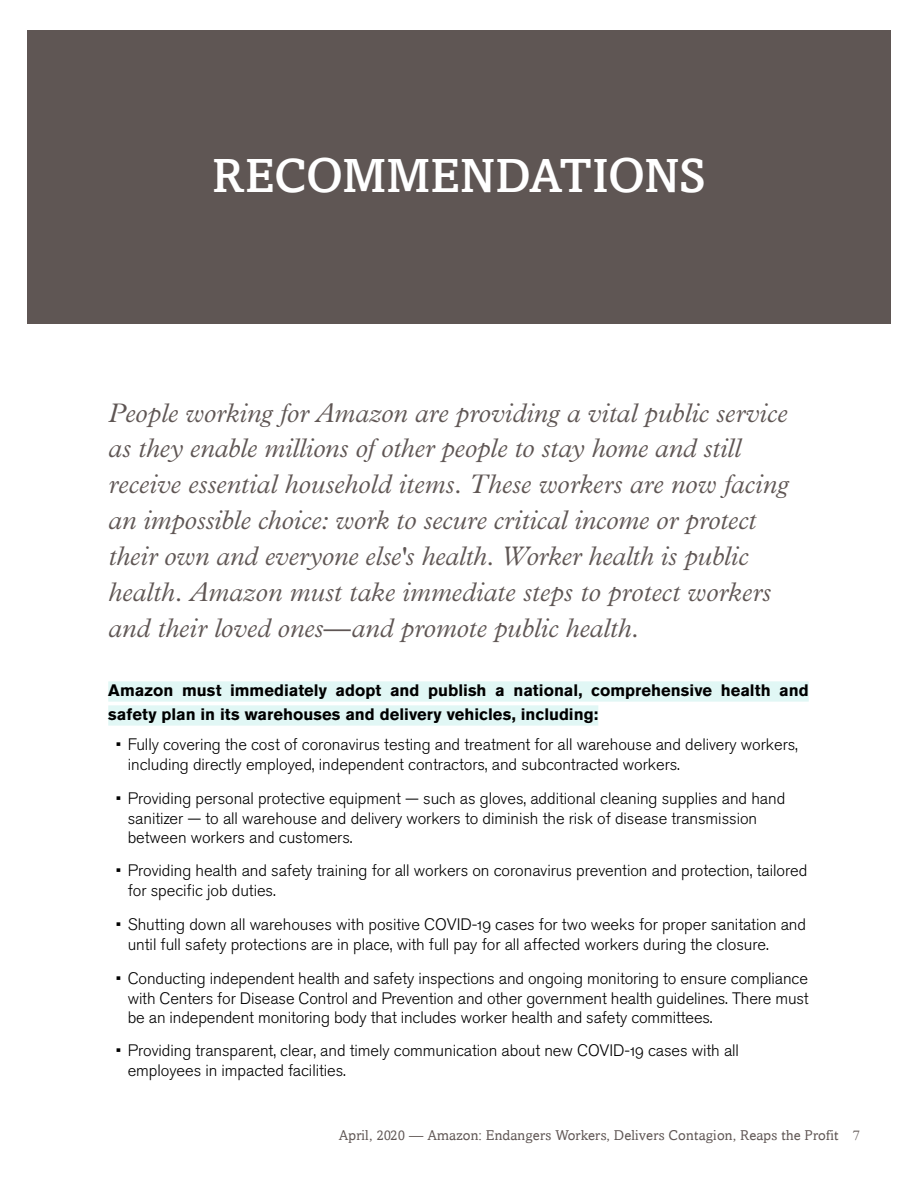
<style>
.page{position:relative;width:918px;height:1188px;background:#fff}
.page>*{position:absolute;margin:0;border:0;box-sizing:border-box;transform-origin:0 0}
.t1{font:500 48px "Amasis";letter-spacing:-.01em;color:#fff}
.t2{font:italic 300 27px/36px "Plantin MT Pro";color:#5f5654}
.t3{font:16.5px/19.5px "Akzidenz Grotesk BQ Light Os F";letter-spacing:-.005em;color:#000}
.t4{font:700 16.5px/24px "Akzidenz Grotesk BQ";color:#000}
.t5{font:14.25px "Amasis";letter-spacing:.01em;color:#5f5654}
.s1{font-family:"Plantin MT Pro";font-weight:300}
</style>
<div class="page">
<div style="left:108px;top:681px;width:701px;height:21px;background:#e1f7f5"></div>
<div style="left:108px;top:705px;width:490px;height:21px;background:#e1f7f5"></div>
<div style="left:27px;top:30px;width:864px;height:294px;background:#5f5654"></div>
<h1 class="t1" style="left:212px;top:147px;width:495px">RECOMMENDATIONS</h1>
<p class="t2" style="left:108px;top:395px;width:682px">People working for Amazon are providing a vital public service as they enable millions of other people to stay home and still receive essential household items. These workers are now facing an impossible choice: work to secure critical income or protect their own and everyone else's health. Worker health is public health. Amazon must take immediate steps to protect workers and their loved ones—and promote public health.</p>
<p class="t4" style="left:108px;top:678px;width:702px">Amazon must immediately adopt and publish a national, comprehensive health and safety plan in its warehouses and delivery vehicles, including:</p>
<p class="t3" style="left:128px;top:735px;width:672px;text-indent:-12px">• Fully covering the cost of coronavirus testing and treatment for all warehouse and delivery workers, including directly employed, independent contractors, and subcontracted workers.</p>
<p class="t3" style="left:128px;top:789px;width:659px;text-indent:-12px">• Providing personal protective equipment — such as gloves, additional cleaning supplies and hand sanitizer — to all warehouse and delivery workers to diminish the risk of disease transmission between workers and customers.</p>
<p class="t3" style="left:128px;top:861px;width:681px;text-indent:-12px">• Providing health and safety training for all workers on coronavirus prevention and protection, tailored for specific job duties.</p>
<p class="t3" style="left:128px;top:915px;width:680px;text-indent:-12px">• Shutting down all warehouses with positive COVID-19 cases for two weeks for proper sanitation and until full safety protections are in place, with full pay for all affected workers during the closure.</p>
<p class="t3" style="left:128px;top:969px;width:683px;text-align:justify;text-indent:-12px">• Conducting independent health and safety inspections and ongoing monitoring to ensure compliance with Centers for Disease Control and Prevention and other government health guidelines. There must be an independent monitoring body that includes worker health and safety committees.</p>
<p class="t3" style="left:128px;top:1041px;width:613px;text-indent:-12px">• Providing transparent, clear, and timely communication about new COVID-19 cases with all employees in impacted facilities.</p>
<p class="t5" style="left:339px;top:1127px;width:523px">April, 2020 — Amazon: Endangers Workers, Delivers Contagion, Reaps the Profit <span class="s1">7</span></p>
</div>
